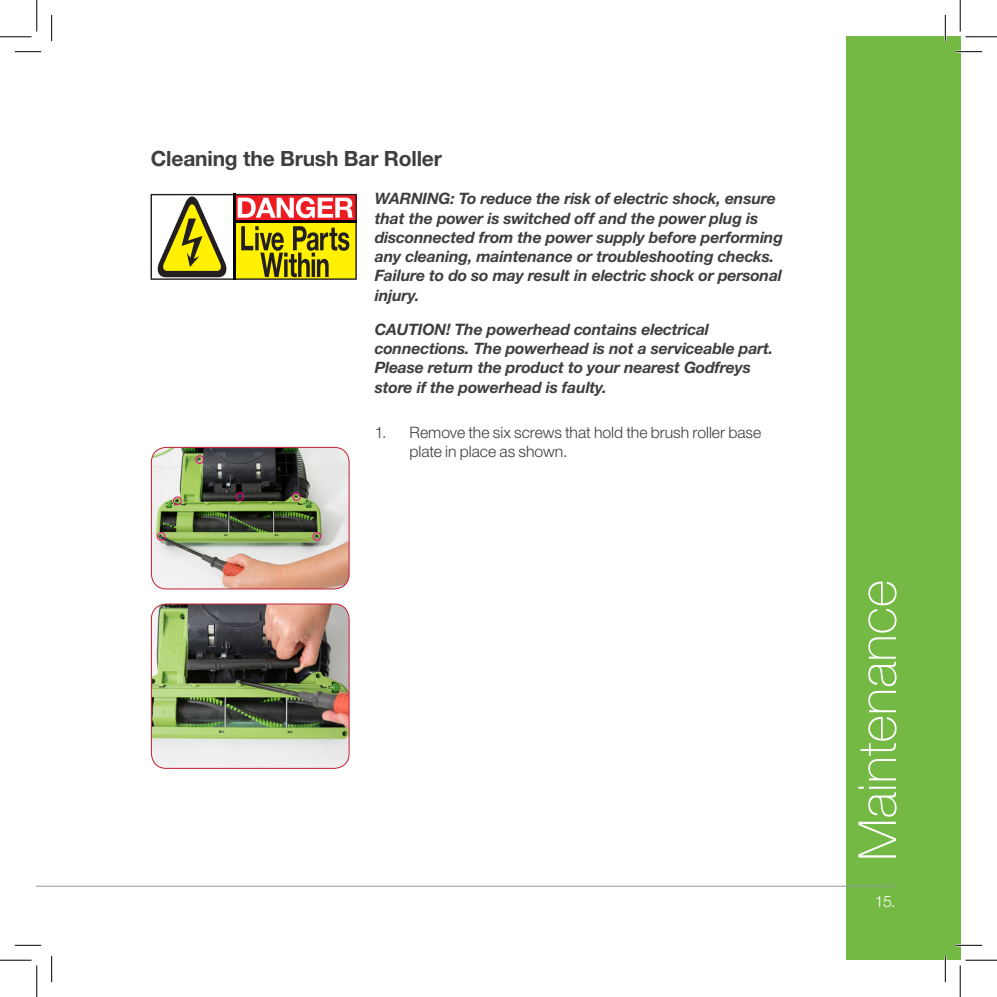
<style>
.page{position:relative;width:997px;height:997px;background:#fff}
.page>*{position:absolute;margin:0;border:0;box-sizing:border-box;transform-origin:0 0}
.t1{font:100 52.5px "Helvetica Neue LT Std";color:#fff}
.Sub-Head{font:700 21px "Helvetica Neue LT Std";letter-spacing:-.01em;color:#3e3e3f}
.Warning_Body_Copy{font:italic 700 15.75px/19.2px "Helvetica Neue LT Std";letter-spacing:-.01em;color:#3e3e3f}
.Body_Copy{font:300 15.75px/19.2px "Helvetica Neue LT Std";color:#3e3e3f}
.t2{font:300 15.75px "Helvetica Neue LT Std";color:#fff}
</style>
<div class="page">
<div style="left:845px;top:37px;width:114px;height:922px;background:#73b943"></div>
<hr style="left:52px;top:885px;width:843px;height:1px;background:#939598">
<svg style="left:37px;top:885px;width:15px;height:1px"></svg>
<img style="left:151px;top:447px;width:198px;height:141px">
<div style="left:151px;top:447px;width:198px;height:142px;border:1px solid #c41f32;border-radius:15px"></div>
<img style="left:151px;top:604px;width:198px;height:164px">
<div style="left:151px;top:603px;width:198px;height:165px;border:1px solid #c41f32;border-radius:15px"></div>
<div style="left:157px;top:532px;width:8px;height:8px;border:1px solid #ed028c;border-radius:50%"></div>
<div style="left:312px;top:532px;width:9px;height:8px;border:1px solid #ed028c;border-radius:50%"></div>
<div style="left:173px;top:496px;width:8px;height:9px;border:1px solid #ed028c;border-radius:50%"></div>
<div style="left:195px;top:455px;width:9px;height:8px;border:1px solid #ed028c;border-radius:50%"></div>
<div style="left:292px;top:492px;width:9px;height:8px;border:1px solid #ed028c;border-radius:50%"></div>
<div style="left:235px;top:492px;width:9px;height:8px;border:1px solid #ed028c;border-radius:50%"></div>
<svg style="left:150px;top:194px;width:206px;height:86px"></svg>
<hr style="left:235px;top:220px;width:121px;height:3px;background:#000">
<hr style="left:233px;top:194px;width:3px;height:86px;background:#000">
<hr style="left:955px;top:51px;width:26px;height:2px;background:#fff">
<hr style="left:955px;top:943px;width:26px;height:3px;background:#fff">
<hr style="left:943px;top:15px;width:3px;height:26px;background:#fff">
<hr style="left:943px;top:955px;width:3px;height:26px;background:#fff">
<svg style="left:15px;top:51px;width:26px;height:1px"></svg>
<svg style="left:955px;top:51px;width:26px;height:1px"></svg>
<svg style="left:15px;top:944px;width:26px;height:1px"></svg>
<svg style="left:955px;top:944px;width:26px;height:1px"></svg>
<svg style="left:51px;top:15px;width:1px;height:26px"></svg>
<svg style="left:51px;top:955px;width:1px;height:26px"></svg>
<svg style="left:944px;top:15px;width:1px;height:26px"></svg>
<svg style="left:944px;top:955px;width:1px;height:26px"></svg>
<hr style="left:0;top:36px;width:32px;height:1px;background:#000">
<hr style="left:965px;top:36px;width:31px;height:1px;background:#000">
<hr style="left:0;top:959px;width:32px;height:1px;background:#000">
<hr style="left:965px;top:959px;width:31px;height:1px;background:#000">
<hr style="left:36px;top:0;width:1px;height:32px;background:#000">
<hr style="left:36px;top:965px;width:1px;height:31px;background:#000">
<hr style="left:959px;top:0;width:1px;height:32px;background:#000">
<hr style="left:959px;top:965px;width:1px;height:31px;background:#000">
<p class="Sub-Head" style="left:151px;top:145px;width:292px">Cleaning the Brush Bar Roller</p>
<p class="Warning_Body_Copy" style="left:374px;top:189px;width:409px">WARNING: To reduce the risk of electric shock, ensure that the power is switched off and the power plug is disconnected from the power supply before performing any cleaning, maintenance or troubleshooting checks.<br>Failure to do so may result in electric shock or personal injury.</p>
<p class="Warning_Body_Copy" style="left:374px;top:319px;width:400px">CAUTION! The powerhead contains electrical connections. The powerhead is not a serviceable part.<br>Please return the product to your nearest Godfreys store if the powerhead is faulty.</p>
<p class="Body_Copy" style="left:409px;top:422px;width:353px;text-indent:-35px">1. Remove the six screws that hold the brush roller base plate in place as shown.</p>
<p class="t1" style="left:847px;top:860px;width:282px;rotate:-90deg">Maintenance</p>
<p class="t2" style="left:874px;top:891px;width:22px">15.</p>
</div>
